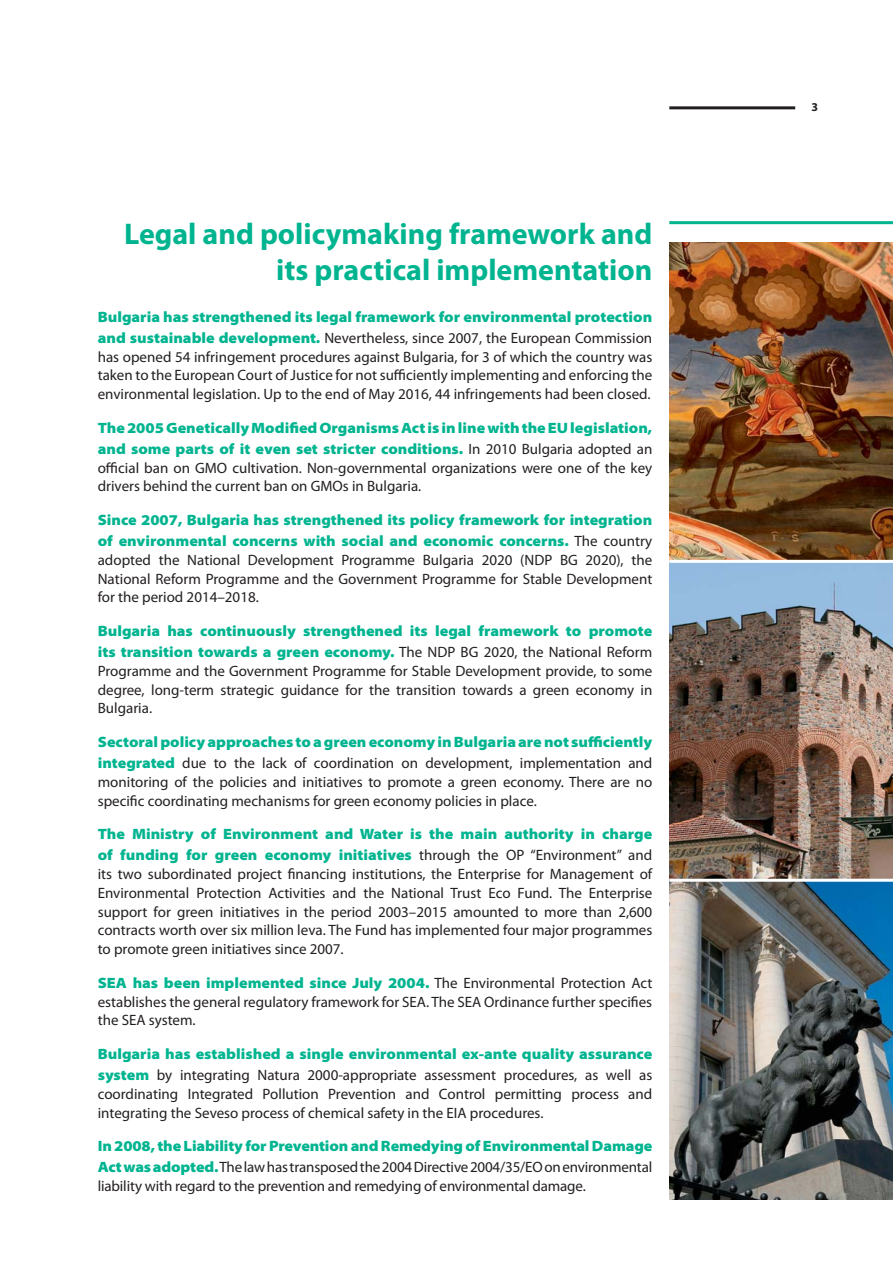
<style>
.page{position:relative;width:893px;height:1263px;background:#fff}
.page>*{position:absolute;margin:0;border:0;box-sizing:border-box;transform-origin:0 0}
.t1{font:700 30px/36px "Myriad Pro";color:#00b490;text-align:right}
.t2{font:15px/18.8px "Myriad Pro";color:#231f20;text-align:justify}
.t3{font:900 semi-expanded 15px/21px "Myriad Pro";color:#00b490}
.t4{font:700 12px "Myriad Pro";color:#231f20}
.s1{font-weight:400;font-stretch:normal;color:#231f20}
.s2{font-weight:900;font-stretch:semi-expanded;color:#00b490}
</style>
<div class="page">
<hr style="left:669px;top:106px;width:126px;height:3px;background:#231f20">
<img style="left:669px;top:242px;width:224px;height:957px">
<hr style="left:669px;top:221px;width:224px;height:3px;background:#00b490">
<hr style="left:669px;top:560px;width:224px;height:3px;background:#fff">
<hr style="left:669px;top:879px;width:224px;height:3px;background:#fff">
<h1 class="t1" style="left:124px;top:218px;width:530px">Legal and policymaking framework and its practical implementation</h1>
<p class="t3" style="left:98px;top:307px;width:556px">Bulgaria has strengthened its legal framework for environmental protection and sustainable development. <span class="s1">Nevertheless, since 2007, the European Commission</span></p>
<p class="t2" style="left:98px;top:348px;width:556px">has opened 54 infringement procedures against Bulgaria, for 3 of which the country was taken to the European Court of Justice for not sufficiently implementing and enforcing the environmental legislation. Up to the end of May 2016, 44 infringements had been closed.</p>
<p class="t3" style="left:98px;top:418px;width:556px">The 2005 Genetically Modified Organisms Act is in line with the EU legislation, and some parts of it even set stricter conditions. <span class="s1">In 2010 Bulgaria adopted an</span></p>
<p class="t2" style="left:98px;top:459px;width:556px">official ban on GMO cultivation. Non-governmental organizations were one of the key drivers behind the current ban on GMOs in Bulgaria.</p>
<p class="t3" style="left:98px;top:511px;width:556px">Since 2007, Bulgaria has strengthened its policy framework for integration of environmental concerns with social and economic concerns. <span class="s1">The country</span></p>
<p class="t2" style="left:98px;top:551px;width:556px">adopted the National Development Programme Bulgaria 2020 (NDP BG 2020), the National Reform Programme and the Government Programme for Stable Development for the period 2014–2018.</p>
<p class="t3" style="left:98px;top:622px;width:556px">Bulgaria has continuously strengthened its legal framework to promote its transition towards a green economy. <span class="s1">The NDP BG 2020, the National Reform</span></p>
<p class="t2" style="left:98px;top:662px;width:556px">Programme and the Government Programme for Stable Development provide, to some degree, long-term strategic guidance for the transition towards a green economy in Bulgaria.</p>
<p class="t3" style="left:98px;top:733px;width:556px">Sectoral policy approaches to a green economy in Bulgaria are not sufficiently integrated <span class="s1">due to the lack of coordination on development, implementation and</span></p>
<p class="t2" style="left:98px;top:774px;width:556px">monitoring of the policies and initiatives to promote a green economy. There are no specific coordinating mechanisms for green economy policies in place.</p>
<p class="t3" style="left:98px;top:825px;width:556px">The Ministry of Environment and Water is the main authority in charge of funding for green economy initiatives <span class="s1">through the OP “Environment” and</span></p>
<p class="t2" style="left:98px;top:866px;width:556px">its two subordinated project financing institutions, the Enterprise for Management of Environmental Protection Activities and the National Trust Eco Fund. The Enterprise support for green initiatives in the period 2003–2015 amounted to more than 2,600 contracts worth over six million leva. The Fund has implemented four major programmes to promote green initiatives since 2007.</p>
<p class="t2" style="left:98px;top:975px;width:556px"><span class="s2">SEA has been implemented since July 2004.</span> The Environmental Protection Act establishes the general regulatory framework for SEA. The SEA Ordinance further specifies the SEA system.</p>
<p class="t3" style="left:98px;top:1045px;width:556px">Bulgaria has established a single environmental ex-ante quality assurance system <span class="s1">by integrating Natura 2000-appropriate assessment procedures, as well as</span></p>
<p class="t2" style="left:98px;top:1086px;width:556px">coordinating Integrated Pollution Prevention and Control permitting process and integrating the Seveso process of chemical safety in the EIA procedures.</p>
<p class="t3" style="left:98px;top:1137px;width:556px">In 2008, the Liability for Prevention and Remedying of Environmental Damage<br>Act was adopted. <span class="s1">The law has transposed the 2004 Directive 2004/35/EO on environmental</span></p>
<p class="t2" style="left:98px;top:1178px;width:490px">liability with regard to the prevention and remedying of environmental damage.</p>
<p class="t4" style="left:811px;top:103px;width:8px">3</p>
</div>
